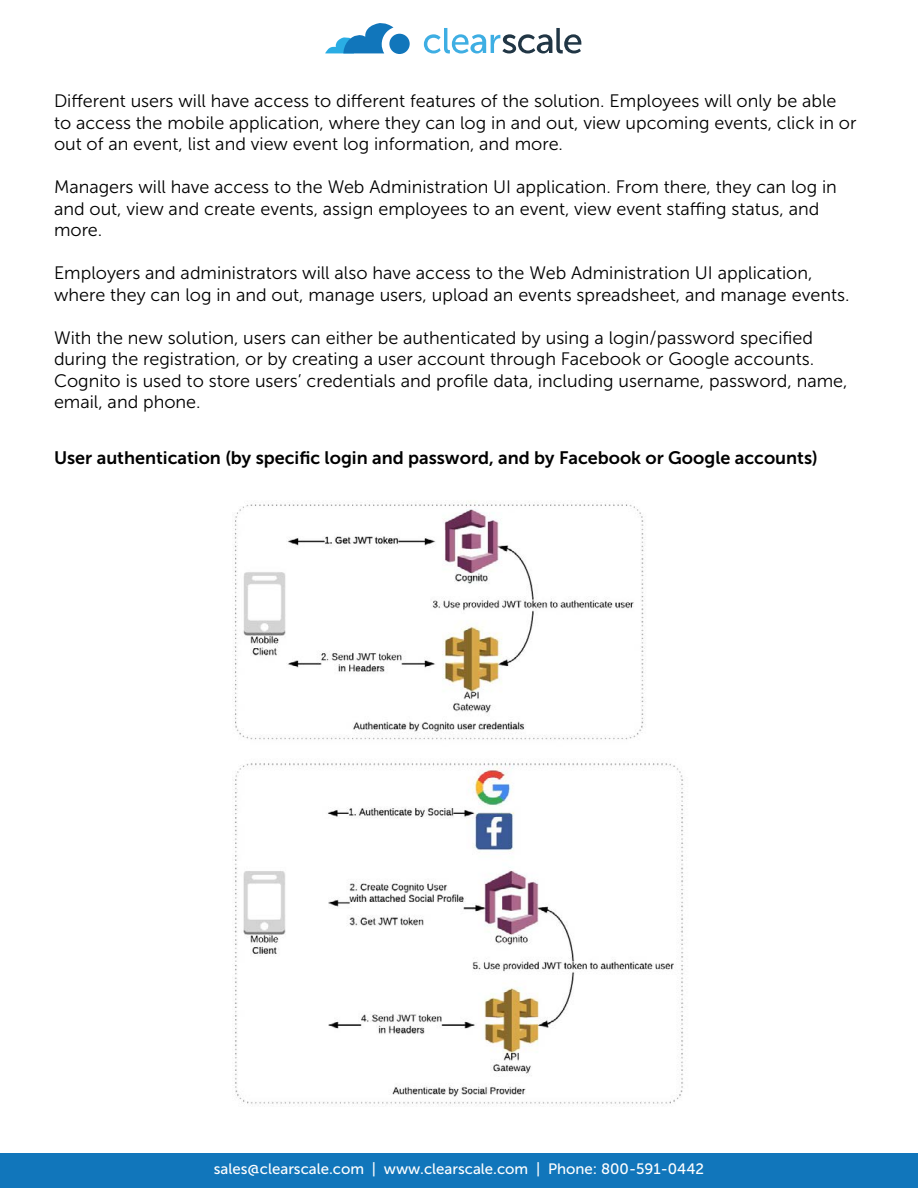
<style>
.page{position:relative;width:918px;height:1188px;background:#fff}
.page>*{position:absolute;margin:0;border:0;box-sizing:border-box;transform-origin:0 0}
.t1{font:18px/21.6px "Museo Sans 300";color:#000}
.t2{font:18px "Museo Sans 700";color:#000}
.t3{font:15px "Museo Sans 500";color:#fff}
</style>
<div class="page">
<svg style="left:424px;top:28px;width:157px;height:25px"></svg>
<div style="left:389px;top:34px;width:21px;height:20px;background:#1176bb;border-radius:50%"></div>
<svg style="left:325px;top:23px;width:68px;height:30px"></svg>
<div style="left:0;top:1154px;width:918px;height:34px;background:#1176bb"></div>
<img style="left:234px;top:501px;width:450px;height:606px">
<p class="t1" style="left:54px;top:90px;width:804px">Different users will have access to different features of the solution. Employees will only be able to access the mobile application, where they can log in and out, view upcoming events, click in or out of an event, list and view event log information, and more.</p>
<p class="t1" style="left:54px;top:176px;width:784px">Managers will have access to the Web Administration UI application. From there, they can log in and out, view and create events, assign employees to an event, view event staffing status, and more.</p>
<p class="t1" style="left:54px;top:262px;width:797px">Employers and administrators will also have access to the Web Administration UI application, where they can log in and out, manage users, upload an events spreadsheet, and manage events.</p>
<p class="t1" style="left:54px;top:327px;width:795px">With the new solution, users can either be authenticated by using a login/password specified during the registration, or by creating a user account through Facebook or Google accounts.<br>Cognito is used to store users’ credentials and profile data, including username, password, name, email, and phone.</p>
<p class="t2" style="left:54px;top:448px;width:765px">User authentication (by specific login and password, and by Facebook or Google accounts)</p>
<p class="t3" style="left:214px;top:1161px;width:492px">sales@clearscale.com | www.clearscale.com | Phone: 800-591-0442</p>
</div>
